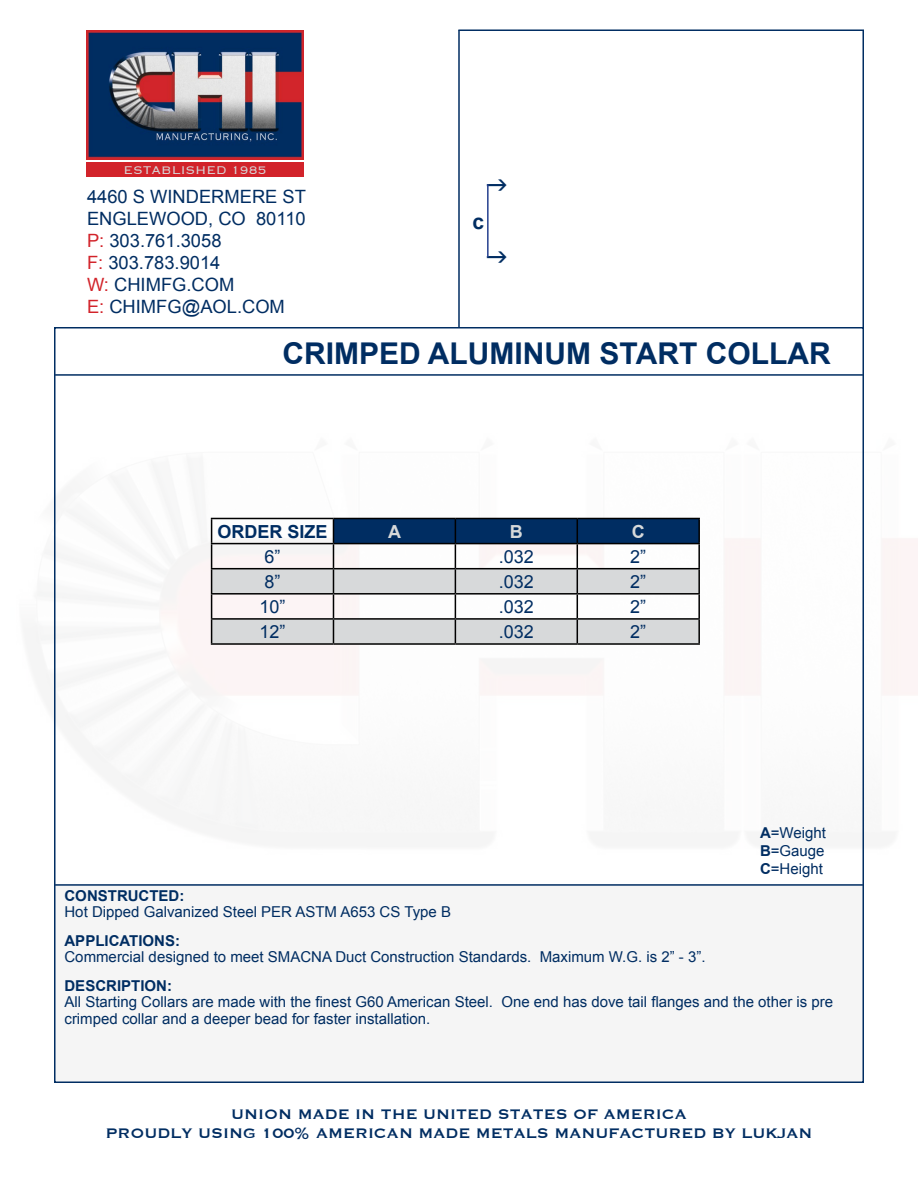
<style>
.page{position:relative;width:918px;height:1188px;background:#fff}
.page>*{position:absolute;margin:0;border:0;box-sizing:border-box;transform-origin:0 0}
.t1{font:700 30px "Arial";color:#002d62}
.t2{font:700 21px "Arial";color:#002d62}
.t3{font:18.3px "Arial";color:#002d62}
.t4{font:18px "Copperplate";color:#002d62}
.t5{font:18px "Arial";color:#002d62}
.t6{font:700 18px "Arial";color:#002d62}
.t7{font:700 18px "Arial";color:#d7d9da}
.t8{font:15px/16.5px "Arial";color:#002d62}
.t9{font:700 15px "Arial";color:#002d62}
.t10{font:300 14.55px "Copperplate";color:#d7d9da}
.s1{color:#d2232a}
.s2{font-weight:700}
</style>
<div class="page">
<div style="left:55px;top:885px;width:808px;height:197px;background:#f5f5f5"></div>
<div style="left:87px;top:162px;width:217px;height:14px;background:#d2232a"></div>
<img style="left:87px;top:30px;width:217px;height:130px">
<hr style="left:55px;top:374px;width:808px;height:2px;background:#002d62">
<hr style="left:55px;top:884px;width:808px;height:2px;background:#002d62">
<hr style="left:577px;top:518px;width:123px;height:1px;background:#000">
<hr style="left:698px;top:519px;width:2px;height:24px;background:#000">
<hr style="left:577px;top:543px;width:123px;height:1px;background:#000">
<hr style="left:698px;top:544px;width:2px;height:24px;background:#000">
<hr style="left:577px;top:568px;width:123px;height:1px;background:#000">
<hr style="left:698px;top:569px;width:2px;height:24px;background:#000">
<hr style="left:577px;top:593px;width:123px;height:2px;background:#000">
<hr style="left:698px;top:595px;width:2px;height:23px;background:#000">
<hr style="left:577px;top:618px;width:123px;height:2px;background:#000">
<svg style="left:211px;top:518px;width:488px;height:125px"></svg>
<hr style="left:698px;top:620px;width:2px;height:23px;background:#000">
<hr style="left:211px;top:643px;width:122px;height:2px;background:#000">
<hr style="left:333px;top:643px;width:122px;height:2px;background:#000">
<hr style="left:455px;top:643px;width:122px;height:2px;background:#000">
<hr style="left:577px;top:643px;width:123px;height:2px;background:#000">
<hr style="left:458px;top:30px;width:2px;height:298px;background:#002d62">
<hr style="left:862px;top:30px;width:2px;height:298px;background:#002d62">
<hr style="left:458px;top:29px;width:406px;height:2px;background:#002d62">
<hr style="left:487px;top:184px;width:2px;height:73px;background:#25408f">
<svg style="left:487px;top:184px;width:2px;height:6px"></svg>
<svg style="left:487px;top:251px;width:2px;height:6px"></svg>
<p class="t10" style="left:123px;top:160px;width:145px">ESTABLISHED 1985</p>
<p class="t3" style="left:87px;top:185px;width:221px">4460 S WINDERMERE ST</p>
<p class="t3" style="left:87px;top:207px;width:220px">ENGLEWOOD, CO 80110</p>
<p class="t3" style="left:87px;top:229px;width:136px"><span class="s1">P:</span> 303.761.3058</p>
<p class="t3" style="left:87px;top:251px;width:135px"><span class="s1">F:</span> 303.783.9014</p>
<p class="t3" style="left:87px;top:273px;width:149px"><span class="s1">W:</span> CHIMFG.COM</p>
<p class="t3" style="left:87px;top:295px;width:199px"><span class="s1">E:</span> CHIMFG@AOL.COM</p>
<p class="t2" style="left:472px;top:208px;width:13px">c</p>
<p class="t1" style="left:282px;top:333px;width:550px">CRIMPED ALUMINUM START COLLAR</p>
<p class="t6" style="left:218px;top:519px;width:111px">ORDER SIZE</p>
<p class="t7" style="left:388px;top:519px;width:14px">A</p>
<p class="t7" style="left:510px;top:519px;width:14px">B</p>
<p class="t7" style="left:632px;top:519px;width:14px">C</p>
<p class="t5" style="left:265px;top:545px;width:18px">6”</p>
<p class="t5" style="left:499px;top:545px;width:37px">.032</p>
<p class="t5" style="left:630px;top:545px;width:18px">2”</p>
<p class="t5" style="left:265px;top:570px;width:18px">8”</p>
<p class="t5" style="left:499px;top:570px;width:37px">.032</p>
<p class="t5" style="left:630px;top:570px;width:18px">2”</p>
<p class="t5" style="left:260px;top:595px;width:28px">10”</p>
<p class="t5" style="left:499px;top:595px;width:37px">.032</p>
<p class="t5" style="left:630px;top:595px;width:18px">2”</p>
<p class="t5" style="left:260px;top:620px;width:28px">12”</p>
<p class="t5" style="left:499px;top:620px;width:37px">.032</p>
<p class="t5" style="left:630px;top:620px;width:18px">2”</p>
<p class="t8" style="left:760px;top:825px;width:67px"><span class="s2">A</span>=Weight</p>
<p class="t8" style="left:760px;top:843px;width:66px"><span class="s2">B</span>=Gauge</p>
<p class="t8" style="left:760px;top:861px;width:64px"><span class="s2">C</span>=Height</p>
<p class="t9" style="left:64px;top:886px;width:121px">CONSTRUCTED:</p>
<p class="t8" style="left:64px;top:904px;width:388px">Hot Dipped Galvanized Steel PER ASTM A653 CS Type B</p>
<p class="t9" style="left:64px;top:931px;width:117px">APPLICATIONS:</p>
<p class="t8" style="left:64px;top:949px;width:643px">Commercial designed to meet SMACNA Duct Construction Standards. Maximum W.G. is 2” - 3”.</p>
<p class="t9" style="left:64px;top:976px;width:109px">DESCRIPTION:</p>
<p class="t8" style="left:64px;top:994px;width:770px">All Starting Collars are made with the finest G60 American Steel. One end has dove tail flanges and the other is pre crimped collar and a deeper bead for faster installation.</p>
<p class="t4" style="left:231px;top:1102px;width:457px">UNION MADE IN THE UNITED STATES OF AMERICA</p>
<p class="t4" style="left:106px;top:1121px;width:708px">PROUDLY USING 100% AMERICAN MADE METALS MANUFACTURED BY LUKJAN</p>
</div>
